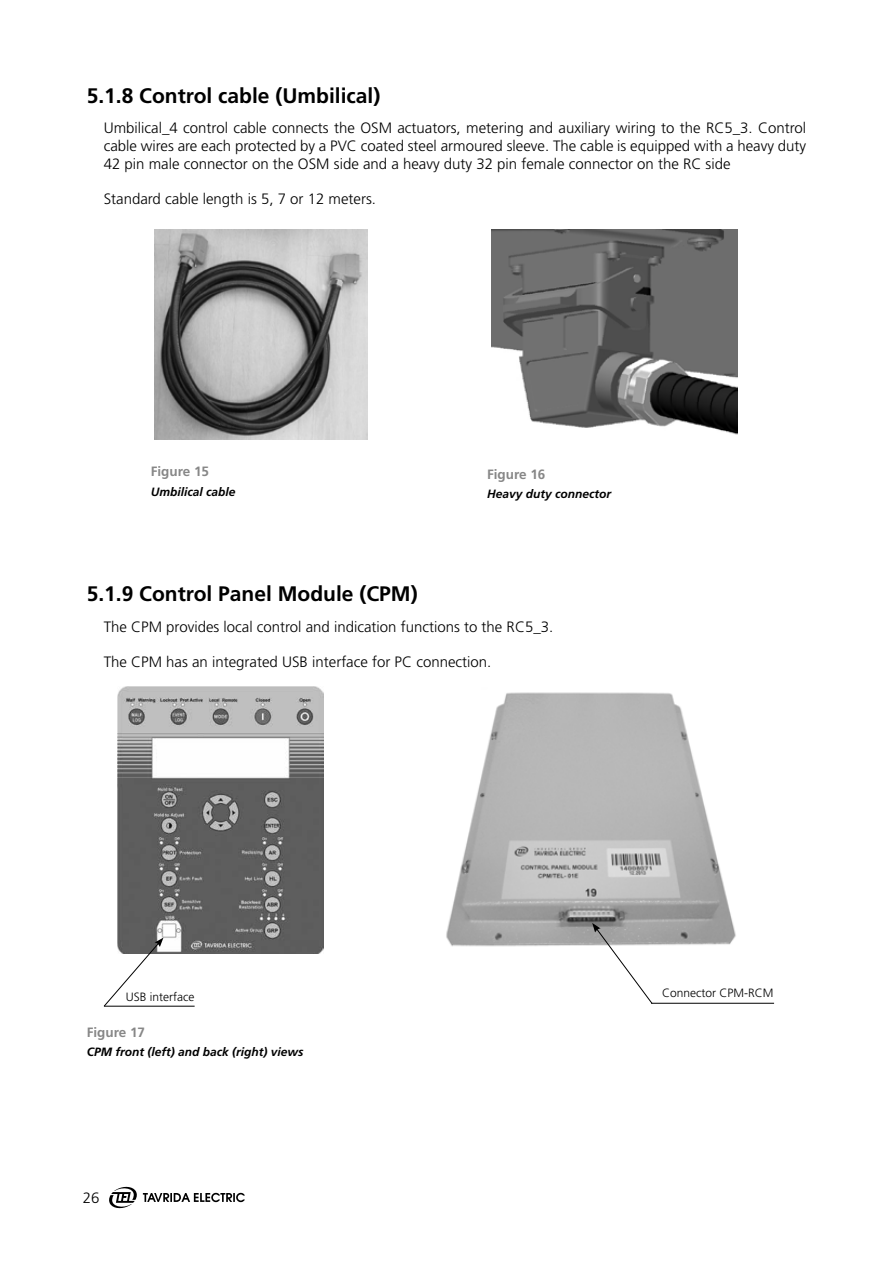
<style>
.page{position:relative;width:893px;height:1263px;background:#fff}
.page>*{position:absolute;margin:0;border:0;box-sizing:border-box;transform-origin:0 0}
.t1{font:700 21px "Frutiger LT Std";color:#000}
.t2{font:300 15px/18px "Frutiger LT Std";color:#000;text-align:justify}
.t3{font:700 13.5px "Frutiger LT Std";color:#878787}
.t4{font:italic 700 12px "Frutiger LT Std";color:#000}
.t5{font:300 12px "Frutiger LT Std";color:#000}
</style>
<div class="page">
<svg style="left:109px;top:1186px;width:136px;height:23px"></svg>
<img style="left:155px;top:230px;width:213px;height:210px">
<img style="left:492px;top:230px;width:246px;height:205px">
<img style="left:446px;top:692px;width:290px;height:255px">
<svg style="left:592px;top:923px;width:61px;height:80px"></svg>
<hr style="left:651px;top:1003px;width:123px;height:1px;background:#000">
<img style="left:117px;top:687px;width:206px;height:266px">
<svg style="left:103px;top:938px;width:60px;height:69px"></svg>
<hr style="left:104px;top:1006px;width:91px;height:1px;background:#000">
<h1 class="t1" style="left:87px;top:83px;width:295px">5.1.8 Control cable (Umbilical)</h1>
<p class="t2" style="left:104px;top:119px;width:704px">Umbilical_4 control cable connects the OSM actuators, metering and auxiliary wiring to the RC5_3. Control cable wires are each protected by a PVC coated steel armoured sleeve. The cable is equipped with a heavy duty 42 pin male connector on the OSM side and a heavy duty 32 pin female connector on the RC side</p>
<p class="t2" style="left:104px;top:190px;width:274px">Standard cable length is 5, 7 or 12 meters.</p>
<p class="t3" style="left:151px;top:464px;width:60px">Figure 15</p>
<p class="t4" style="left:151px;top:485px;width:86px">Umbilical cable</p>
<p class="t3" style="left:487px;top:466px;width:60px">Figure 16</p>
<p class="t4" style="left:487px;top:487px;width:126px">Heavy duty connector</p>
<h1 class="t1" style="left:87px;top:581px;width:333px">5.1.9 Control Panel Module (CPM)</h1>
<p class="t2" style="left:104px;top:618px;width:451px">The CPM provides local control and indication functions to the RC5_3.</p>
<p class="t2" style="left:104px;top:653px;width:389px">The CPM has an integrated USB interface for PC connection.</p>
<p class="t5" style="left:126px;top:990px;width:70px">USB interface</p>
<p class="t5" style="left:662px;top:986px;width:113px">Connector CPM-RCM</p>
<p class="t3" style="left:87px;top:1024px;width:60px">Figure 17</p>
<p class="t4" style="left:87px;top:1045px;width:218px">CPM front (left) and back (right) views</p>
<p class="t2" style="left:83px;top:1189px;width:18px">26</p>
</div>
